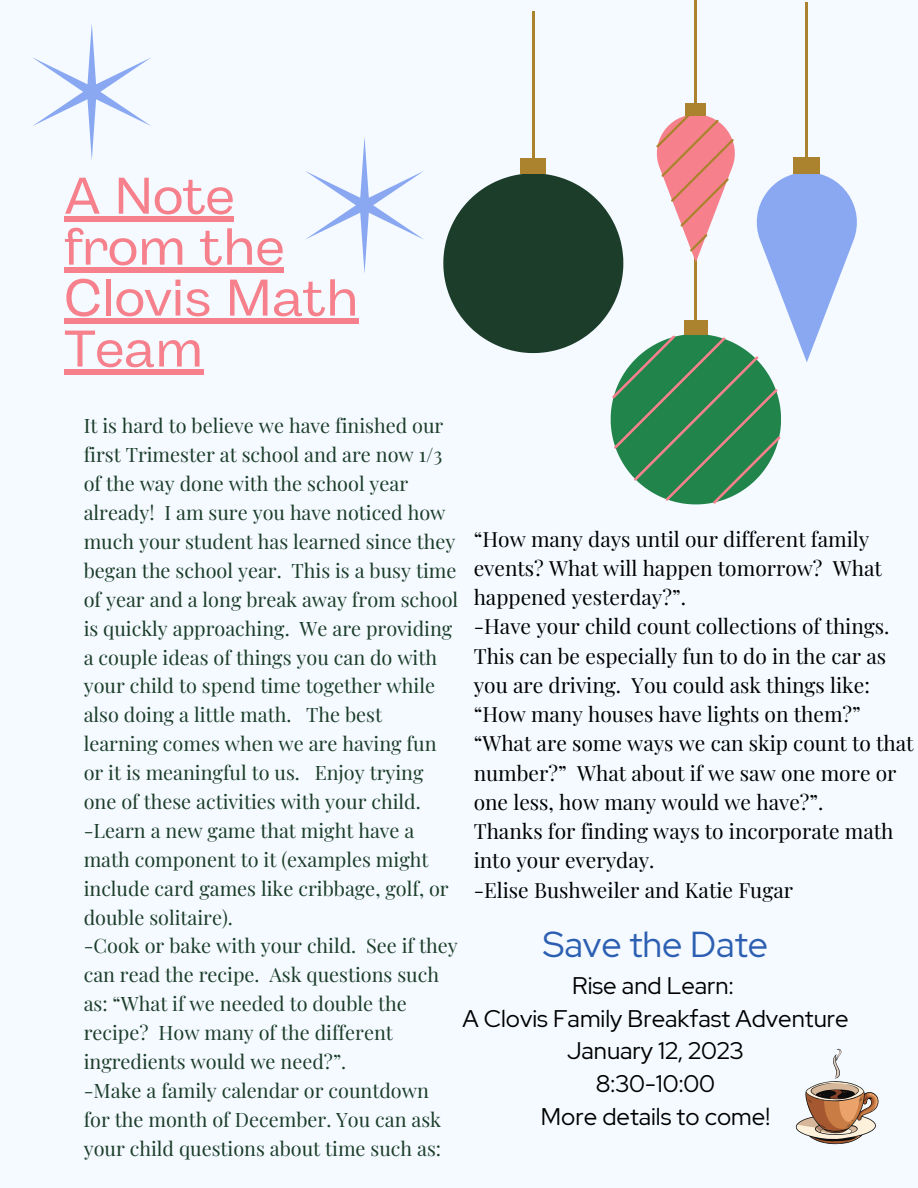
<style>
.page{position:relative;width:918px;height:1188px;background:#f4faff}
.page>*{position:absolute;margin:0;border:0;box-sizing:border-box;transform-origin:0 0}
.t1{font:51.45px/51px "Body Grotesque Fit";color:#f6818c}
.t2{font:36px "Red Hat Display";color:#2c5fb2}
.t3{font:24px "Red Hat Display";color:#000}
.t4{font:20.85px/29.2px "Playfair Display";color:#000}
.t5{font:19.8px/29px "Playfair Display";color:#1c3d2a}
</style>
<div class="page">
<hr style="left:805px;top:2px;width:3px;height:166px;background:#ab822d">
<hr style="left:532px;top:11px;width:3px;height:157px;background:#ab822d">
<svg style="left:443px;top:115px;width:414px;height:389px"></svg>
<div style="left:685px;top:103px;width:21px;height:13px;background:#ab822d"></div>
<hr style="left:695px;top:0;width:2px;height:111px;background:#ab822d">
<svg style="left:33px;top:24px;width:118px;height:136px"></svg>
<svg style="left:305px;top:137px;width:119px;height:136px"></svg>
<svg style="left:796px;top:1049px;width:83px;height:95px"></svg>
<div style="left:64px;top:217px;width:170px;height:5px;background:#f6818c"></div>
<div style="left:64px;top:268px;width:220px;height:5px;background:#f6818c"></div>
<div style="left:64px;top:319px;width:295px;height:5px;background:#f6818c"></div>
<div style="left:64px;top:369px;width:139px;height:6px;background:#f6818c"></div>
<p class="t1" style="left:64px;top:174px;width:296px">A Note from the<br>Clovis Math<br>Team</p>
<p class="t5" style="left:84px;top:411px;width:376px">It is hard to believe we have finished our first Trimester at school and are now 1/3 of the way done with the school year already! I am sure you have noticed how much your student has learned since they began the school year. This is a busy time of year and a long break away from school is quickly approaching. We are providing a couple ideas of things you can do with your child to spend time together while also doing a little math. The best learning comes when we are having fun or it is meaningful to us. Enjoy trying one of these activities with your child.</p>
<p class="t5" style="left:84px;top:815px;width:367px">-Learn a new game that might have a math component to it (examples might include card games like cribbage, golf, or double solitaire).</p>
<p class="t5" style="left:84px;top:931px;width:376px">-Cook or bake with your child. See if they can read the recipe. Ask questions such as: “What if we needed to double the recipe? How many of the different ingredients would we need?”.</p>
<p class="t5" style="left:84px;top:1075px;width:347px">-Make a family calendar or countdown</p>
<p class="t5" style="left:84px;top:1104px;width:359px">for the month of December. You can ask your child questions about time such as:</p>
<p class="t4" style="left:474px;top:523px;width:410px">“How many days until our different family events? What will happen tomorrow? What happened yesterday?”.</p>
<p class="t4" style="left:474px;top:611px;width:441px">-Have your child count collections of things.<br>This can be especially fun to do in the car as you are driving. You could ask things like: “How many houses have lights on them?” “What are some ways we can skip count to that number?” What about if we saw one more or one less, how many would we have?”.</p>
<p class="t4" style="left:474px;top:816px;width:421px">Thanks for finding ways to incorporate math into your everyday.</p>
<p class="t4" style="left:474px;top:874px;width:321px">-Elise Bushweiler and Katie Fugar</p>
<p class="t2" style="left:543px;top:920px;width:227px">Save the Date</p>
<p class="t3" style="left:572px;top:970px;width:163px">Rise and Learn:</p>
<p class="t3" style="left:462px;top:1002px;width:388px">A Clovis Family Breakfast Adventure</p>
<p class="t3" style="left:567px;top:1035px;width:178px">January 12, 2023</p>
<p class="t3" style="left:596px;top:1068px;width:121px">8:30-10:00</p>
<p class="t3" style="left:541px;top:1100px;width:231px">More details to come!</p>
</div>
